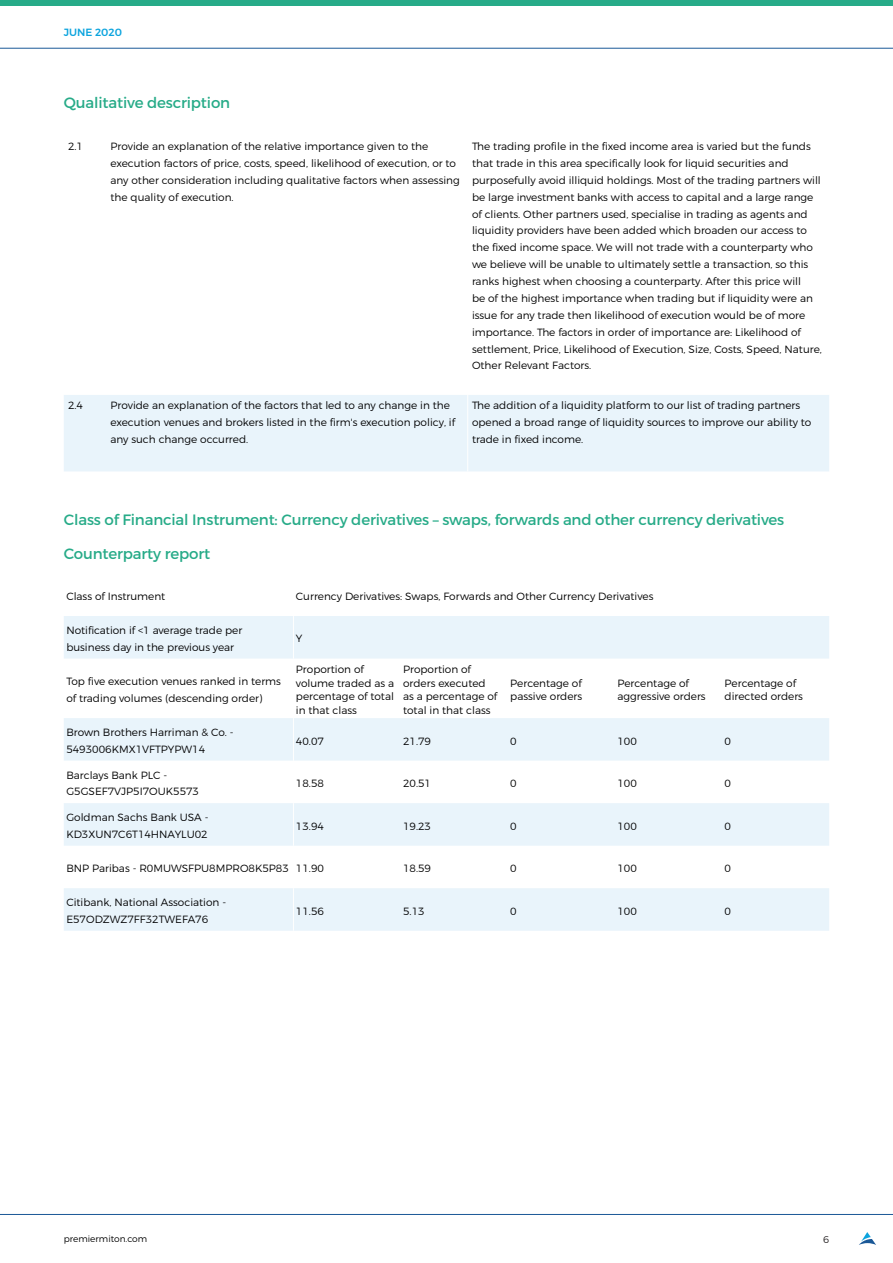
<style>
.page{position:relative;width:893px;height:1263px;background:#fff}
.page>*{position:absolute;margin:0;border:0;box-sizing:border-box;transform-origin:0 0}
.Head_2_A4{font:15px "Montserrat";letter-spacing:-.01em;color:#27ab88}
.Body_Copy_A4{font:300 10.5px/16.8px "Montserrat";color:#000001}
.t1{font:500 10.5px "Montserrat";color:#0ca4de}
.t2{font:300 9.75px "Montserrat";color:#231f20}
.t3{font:300 9px "Montserrat";color:#000001}
</style>
<div class="page">
<hr style="left:0;top:48px;width:893px;height:1px;background:#1a5897">
<div style="left:0;top:0;width:893px;height:5px;background:#27ab88"></div>
<hr style="left:0;top:1214px;width:893px;height:1px;background:#1a5897">
<svg style="left:859px;top:1232px;width:17px;height:13px"></svg>
<div style="left:64px;top:395px;width:765px;height:76px;background:#e9f4fb"></div>
<hr style="left:467px;top:395px;width:1px;height:76px;background:#fff">
<svg style="left:64px;top:616px;width:765px;height:315px;fill:#e9f4fb"></svg>
<hr style="left:293px;top:616px;width:1px;height:42px;background:#fff">
<hr style="left:293px;top:658px;width:1px;height:60px;background:#fff">
<hr style="left:293px;top:718px;width:1px;height:43px;background:#fff">
<hr style="left:293px;top:761px;width:1px;height:42px;background:#fff">
<hr style="left:293px;top:803px;width:1px;height:43px;background:#fff">
<hr style="left:293px;top:846px;width:1px;height:42px;background:#fff">
<hr style="left:293px;top:888px;width:1px;height:43px;background:#fff">
<p class="t1" style="left:64px;top:26px;width:60px">JUNE 2020</p>
<p class="Head_2_A4" style="left:64px;top:94px;width:168px">Qualitative description</p>
<p class="Body_Copy_A4" style="left:68px;top:138px;width:17px">2.1</p>
<p class="Body_Copy_A4" style="left:111px;top:138px;width:351px">Provide an explanation of the relative importance given to the execution factors of price, costs, speed, likelihood of execution, or to any other consideration including qualitative factors when assessing the quality of execution.</p>
<p class="Body_Copy_A4" style="left:472px;top:138px;width:351px">The trading profile in the fixed income area is varied but the funds that trade in this area specifically look for liquid securities and purposefully avoid illiquid holdings. Most of the trading partners will be large investment banks with access to capital and a large range of clients. Other partners used, specialise in trading as agents and liquidity providers have been added which broaden our access to the fixed income space. We will not trade with a counterparty who we believe will be unable to ultimately settle a transaction, so this ranks highest when choosing a counterparty. After this price will<br>be of the highest importance when trading but if liquidity were an issue for any trade then likelihood of execution would be of more importance. The factors in order of importance are: Likelihood of settlement, Price, Likelihood of Execution, Size, Costs, Speed, Nature, Other Relevant Factors.</p>
<p class="Body_Copy_A4" style="left:68px;top:397px;width:17px">2.4</p>
<p class="Body_Copy_A4" style="left:111px;top:397px;width:346px">Provide an explanation of the factors that led to any change in the execution venues and brokers listed in the firm's execution policy, if any such change occurred.</p>
<p class="Body_Copy_A4" style="left:472px;top:397px;width:341px">The addition of a liquidity platform to our list of trading partners opened a broad range of liquidity sources to improve our ability to trade in fixed income.</p>
<p class="Head_2_A4" style="left:64px;top:510px;width:722px">Class of Financial Instrument: Currency derivatives – swaps, forwards and other currency derivatives</p>
<p class="Head_2_A4" style="left:64px;top:544px;width:148px">Counterparty report</p>
<p class="Body_Copy_A4" style="left:66px;top:588px;width:101px">Class of Instrument</p>
<p class="Body_Copy_A4" style="left:296px;top:588px;width:359px">Currency Derivatives: Swaps, Forwards and Other Currency Derivatives</p>
<p class="Body_Copy_A4" style="left:66px;top:622px;width:177px">Notification if &lt;1 average trade per business day in the previous year</p>
<p class="Body_Copy_A4" style="left:296px;top:630px;width:8px">Y</p>
<p class="Body_Copy_A4" style="left:66px;top:673px;width:216px">Top five execution venues ranked in terms of trading volumes (descending order)</p>
<p class="Body_Copy_A4" style="left:296px;top:662px;width:100px;line-height:13.5px">Proportion of volume traded as a percentage of total in that class</p>
<p class="Body_Copy_A4" style="left:403px;top:662px;width:96px;line-height:13.5px">Proportion of orders executed as a percentage of total in that class</p>
<p class="Body_Copy_A4" style="left:510px;top:676px;width:73px;line-height:13.5px">Percentage of passive orders</p>
<p class="Body_Copy_A4" style="left:617px;top:676px;width:90px;line-height:13.5px">Percentage of aggressive orders</p>
<p class="Body_Copy_A4" style="left:725px;top:676px;width:80px;line-height:13.5px">Percentage of directed orders</p>
<p class="Body_Copy_A4" style="left:66px;top:724px;width:169px">Brown Brothers Harriman &amp; Co. -<br>5493006KMX1VFTPYPW14</p>
<p class="Body_Copy_A4" style="left:296px;top:732px;width:30px">40.07</p>
<p class="Body_Copy_A4" style="left:403px;top:732px;width:30px">21.79</p>
<p class="Body_Copy_A4" style="left:510px;top:732px;width:8px">0</p>
<p class="Body_Copy_A4" style="left:617px;top:732px;width:21px">100</p>
<p class="Body_Copy_A4" style="left:725px;top:732px;width:8px">0</p>
<p class="Body_Copy_A4" style="left:66px;top:766px;width:134px">Barclays Bank PLC -<br>G5GSEF7VJP5I7OUK5573</p>
<p class="Body_Copy_A4" style="left:296px;top:775px;width:30px">18.58</p>
<p class="Body_Copy_A4" style="left:403px;top:775px;width:30px">20.51</p>
<p class="Body_Copy_A4" style="left:510px;top:775px;width:8px">0</p>
<p class="Body_Copy_A4" style="left:617px;top:775px;width:21px">100</p>
<p class="Body_Copy_A4" style="left:725px;top:775px;width:8px">0</p>
<p class="Body_Copy_A4" style="left:66px;top:809px;width:144px">Goldman Sachs Bank USA -<br>KD3XUN7C6T14HNAYLU02</p>
<p class="Body_Copy_A4" style="left:296px;top:817px;width:30px">13.94</p>
<p class="Body_Copy_A4" style="left:403px;top:817px;width:30px">19.23</p>
<p class="Body_Copy_A4" style="left:510px;top:817px;width:8px">0</p>
<p class="Body_Copy_A4" style="left:617px;top:817px;width:21px">100</p>
<p class="Body_Copy_A4" style="left:725px;top:817px;width:8px">0</p>
<p class="Body_Copy_A4" style="left:66px;top:860px;width:224px">BNP Paribas - R0MUWSFPU8MPRO8K5P83</p>
<p class="Body_Copy_A4" style="left:296px;top:860px;width:30px">11.90</p>
<p class="Body_Copy_A4" style="left:403px;top:860px;width:30px">18.59</p>
<p class="Body_Copy_A4" style="left:510px;top:860px;width:8px">0</p>
<p class="Body_Copy_A4" style="left:617px;top:860px;width:21px">100</p>
<p class="Body_Copy_A4" style="left:725px;top:860px;width:8px">0</p>
<p class="Body_Copy_A4" style="left:66px;top:894px;width:161px">Citibank, National Association -<br>E57ODZWZ7FF32TWEFA76</p>
<p class="Body_Copy_A4" style="left:296px;top:902px;width:30px">11.56</p>
<p class="Body_Copy_A4" style="left:403px;top:902px;width:23px">5.13</p>
<p class="Body_Copy_A4" style="left:510px;top:902px;width:8px">0</p>
<p class="Body_Copy_A4" style="left:617px;top:902px;width:21px">100</p>
<p class="Body_Copy_A4" style="left:725px;top:902px;width:8px">0</p>
<p class="t3" style="left:64px;top:1233px;width:85px">premiermiton.com</p>
<p class="t2" style="left:823px;top:1233px;width:8px">6</p>
</div>
